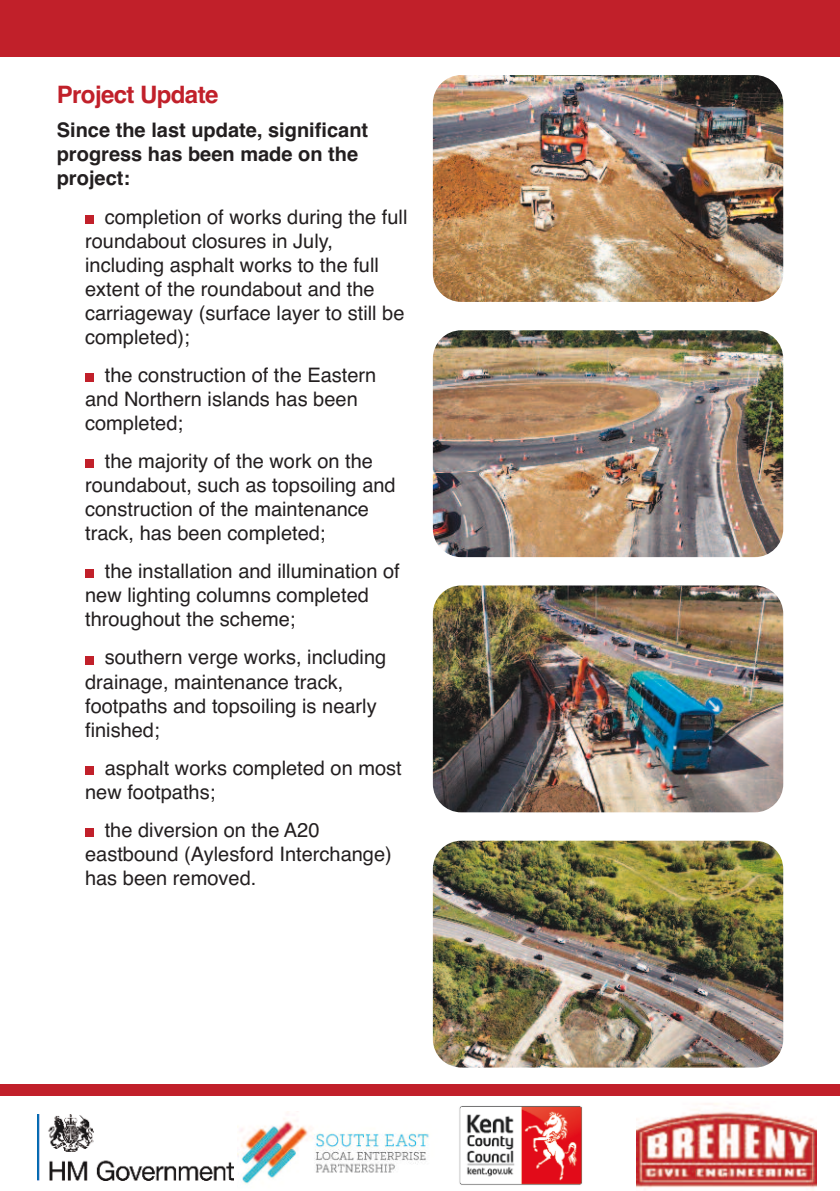
<style>
.page{position:relative;width:840px;height:1191px;background:#fff}
.page>*{position:absolute;margin:0;border:0;box-sizing:border-box;transform-origin:0 0}
.t1{font:700 24px "Helvetica";letter-spacing:-.025em;color:#c1202a}
.t2{font:20px/24px "Helvetica";color:#231f20}
.t3{font:700 20px/24px "Helvetica";color:#231f20}
</style>
<div class="page">
<div style="left:85px;top:570px;width:9px;height:8px;background:#c1202a"></div>
<div style="left:85px;top:656px;width:9px;height:8px;background:#c1202a"></div>
<div style="left:85px;top:766px;width:9px;height:8px;background:#c1202a"></div>
<div style="left:85px;top:828px;width:9px;height:9px;background:#c1202a"></div>
<div style="left:85px;top:459px;width:9px;height:9px;background:#c1202a"></div>
<div style="left:85px;top:373px;width:9px;height:9px;background:#c1202a"></div>
<div style="left:85px;top:215px;width:9px;height:9px;background:#c1202a"></div>
<div style="left:0;top:0;width:839px;height:57px;background:#c1202a"></div>
<div style="left:0;top:1084px;width:839px;height:12px;background:#c1202a"></div>
<img style="left:636px;top:1103px;width:180px;height:88px">
<img style="left:432px;top:585px;width:350px;height:227px;border-radius:28px">
<img style="left:432px;top:330px;width:350px;height:227px;border-radius:28px">
<img style="left:432px;top:840px;width:350px;height:227px;border-radius:28px">
<img style="left:432px;top:75px;width:350px;height:227px;border-radius:28px">
<img style="left:37px;top:1114px;width:196px;height:66px">
<img style="left:237px;top:1111px;width:192px;height:73px">
<img style="left:459px;top:1106px;width:124px;height:79px">
<p class="t1" style="left:57px;top:85px;width:163px">Project Update</p>
<p class="t3" style="left:57px;top:120px;width:313px">Since the last update, significant progress has been made on the project:</p>
<p class="t2" style="left:85px;top:206px;width:323px;text-indent:20px">completion of works during the full roundabout closures in July, including asphalt works to the full extent of the roundabout and the carriageway (surface layer to still be completed);</p>
<p class="t2" style="left:85px;top:364px;width:292px;text-indent:20px">the construction of the Eastern and Northern islands has been completed;</p>
<p class="t2" style="left:85px;top:450px;width:312px;text-indent:20px">the majority of the work on the roundabout, such as topsoiling and construction of the maintenance track, has been completed;</p>
<p class="t2" style="left:85px;top:561px;width:316px;text-indent:20px">the installation and illumination of new lighting columns completed throughout the scheme;</p>
<p class="t2" style="left:85px;top:647px;width:302px;text-indent:20px">southern verge works, including drainage, maintenance track, footpaths and topsoiling is nearly finished;</p>
<p class="t2" style="left:85px;top:757px;width:318px;text-indent:20px">asphalt works completed on most new footpaths;</p>
<p class="t2" style="left:85px;top:819px;width:308px;text-indent:20px">the diversion on the A20 eastbound (Aylesford Interchange) has been removed.</p>
</div>
